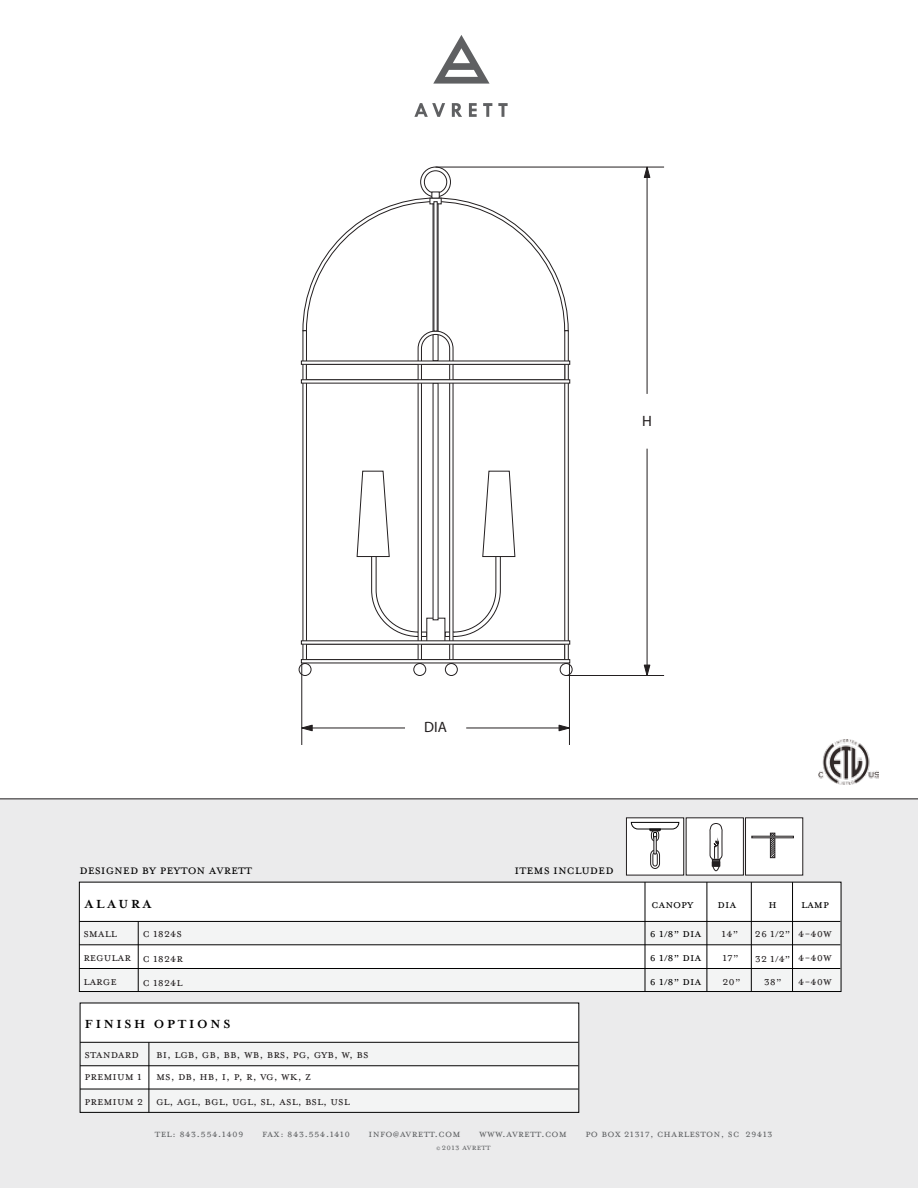
<style>
.page{position:relative;width:918px;height:1188px;background:#fff}
.page>*{position:absolute;margin:0;border:0;box-sizing:border-box;transform-origin:0 0}
.t1{font:15px "Mrs Eaves Small Caps OT";color:#010101}
.t2{font:15px "Myriad Pro";color:#231f20}
.t3{font:13.5px/24.2px "Mrs Eaves All Small Caps OT";color:#231f20}
.t4{font:13.5px/24.2px "Mrs Eaves All Small Caps OT";color:#020202}
.t5{font:700 13.5px "Mrs Eaves OT";letter-spacing:.2em;color:#010101}
.t6{font:13.5px "Mrs Eaves All Small Caps OT";color:#010101}
.t7{font:12px "Mrs Eaves All Small Caps OT";letter-spacing:.02em;color:#5f6163}
.t8{font:9.75px "Mrs Eaves All Small Caps OT";letter-spacing:.02em;color:#5f6163}
.s1{font-size:7.5px}
</style>
<div class="page">
<div style="left:0;top:799px;width:918px;height:389px;background:#ebebec"></div>
<div style="left:79px;top:921px;width:761px;height:24px;background:#f3f4f4"></div>
<div style="left:79px;top:968px;width:761px;height:24px;background:#f3f4f4"></div>
<div style="left:79px;top:882px;width:761px;height:39px;background:#fff"></div>
<div style="left:79px;top:945px;width:761px;height:23px;background:#fff"></div>
<hr style="left:79px;top:921px;width:761px;height:1px;background:#010101">
<hr style="left:79px;top:945px;width:761px;height:1px;background:#010101">
<hr style="left:79px;top:968px;width:761px;height:1px;background:#010101">
<hr style="left:138px;top:921px;width:1px;height:71px;background:#010101">
<hr style="left:707px;top:882px;width:1px;height:110px;background:#010101">
<hr style="left:645px;top:882px;width:1px;height:110px;background:#010101">
<hr style="left:751px;top:882px;width:1px;height:110px;background:#010101">
<hr style="left:792px;top:882px;width:1px;height:110px;background:#010101">
<div style="left:79px;top:882px;width:762px;height:110px;border:1px solid #010101"></div>
<div style="left:626px;top:818px;width:58px;height:57px;background:#fff;border:1px solid #231f20"></div>
<div style="left:686px;top:818px;width:58px;height:57px;background:#fff"></div>
<div style="left:745px;top:818px;width:58px;height:57px;background:#fff"></div>
<hr style="left:0;top:799px;width:918px;height:1px;background:#231f20">
<svg style="left:631px;top:822px;width:48px;height:47px"></svg>
<svg style="left:710px;top:823px;width:13px;height:48px"></svg>
<svg style="left:770px;top:833px;width:5px;height:25px"></svg>
<div style="left:752px;top:836px;width:42px;height:2px;background:#f3f4f4;border:1px solid #231f20"></div>
<img style="left:818px;top:740px;width:61px;height:45px">
<svg style="left:414px;top:103px;width:31px;height:14px"></svg>
<svg style="left:452px;top:103px;width:10px;height:14px"></svg>
<svg style="left:469px;top:103px;width:8px;height:14px"></svg>
<svg style="left:483px;top:103px;width:9px;height:14px"></svg>
<svg style="left:498px;top:103px;width:10px;height:14px"></svg>
<svg style="left:433px;top:35px;width:57px;height:49px"></svg>
<svg style="left:302px;top:166px;width:267px;height:498px"></svg>
<div style="left:299px;top:663px;width:12px;height:13px;border:1px solid #231f20;border-radius:50%"></div>
<div style="left:413px;top:663px;width:13px;height:13px;border:1px solid #231f20;border-radius:50%"></div>
<div style="left:445px;top:663px;width:13px;height:13px;border:1px solid #231f20;border-radius:50%"></div>
<div style="left:560px;top:663px;width:13px;height:13px;border:1px solid #231f20;border-radius:50%"></div>
<svg style="left:431px;top:192px;width:9px;height:6px"></svg>
<hr style="left:647px;top:449px;width:1px;height:227px;background:#231f20">
<hr style="left:647px;top:167px;width:1px;height:227px;background:#231f20">
<hr style="left:436px;top:167px;width:228px;height:1px;background:#231f20">
<hr style="left:566px;top:675px;width:98px;height:1px;background:#231f20">
<svg style="left:643px;top:166px;width:8px;height:12px"></svg>
<svg style="left:643px;top:664px;width:8px;height:11px"></svg>
<hr style="left:466px;top:728px;width:103px;height:1px;background:#231f20">
<hr style="left:302px;top:728px;width:103px;height:1px;background:#231f20">
<hr style="left:302px;top:664px;width:1px;height:81px;background:#231f20">
<hr style="left:569px;top:664px;width:1px;height:81px;background:#231f20">
<svg style="left:301px;top:724px;width:12px;height:8px"></svg>
<svg style="left:558px;top:724px;width:11px;height:8px"></svg>
<div style="left:80px;top:1042px;width:498px;height:24px;background:#f3f4f4"></div>
<div style="left:80px;top:1089px;width:498px;height:23px;background:#f3f4f4"></div>
<div style="left:80px;top:1003px;width:498px;height:39px;background:#fff"></div>
<div style="left:80px;top:1066px;width:498px;height:23px;background:#fff"></div>
<div style="left:80px;top:1003px;width:499px;height:110px;border:1px solid #010101"></div>
<hr style="left:80px;top:1042px;width:498px;height:1px;background:#010101">
<hr style="left:80px;top:1089px;width:498px;height:1px;background:#010101">
<hr style="left:80px;top:1065px;width:498px;height:1px;background:#010101">
<hr style="left:149px;top:1042px;width:1px;height:70px;background:#010101">
<p class="t2" style="left:642px;top:411px;width:11px">H</p>
<p class="t2" style="left:424px;top:718px;width:24px">DIA</p>
<p class="t1" style="left:79px;top:862px;width:174px">designed by peyton avrett</p>
<p class="t1" style="left:515px;top:862px;width:101px">items included</p>
<p class="t5" style="left:85px;top:897px;width:68px">ALAURA</p>
<p class="t6" style="left:651px;top:897px;width:44px">canopy</p>
<p class="t6" style="left:718px;top:897px;width:20px">DIA</p>
<p class="t6" style="left:769px;top:897px;width:10px">H</p>
<p class="t6" style="left:801px;top:897px;width:30px">LAMP</p>
<p class="t3" style="left:798px;top:921px;width:35px">4-40W<br>4-40W</p>
<p class="t3" style="left:83px;top:921px;width:49px">small regular</p>
<p class="t3" style="left:722px;top:920px;width:70px;line-height:25.7px">14” 26 1/2”<br>17” 32 1/4”</p>
<p class="t3" style="left:143px;top:920px;width:42px;line-height:25.7px">C 1824s<br>C 1824r</p>
<p class="t4" style="left:650px;top:921px;width:53px">6 1/8” dia<br>6 1/8” dia</p>
<p class="t3" style="left:83px;top:969px;width:35px">large</p>
<p class="t3" style="left:143px;top:970px;width:41px">C 1824L</p>
<p class="t4" style="left:650px;top:969px;width:53px">6 1/8” dia</p>
<p class="t3" style="left:722px;top:969px;width:20px">20”</p>
<p class="t3" style="left:764px;top:969px;width:70px">38” 4-40W</p>
<p class="t5" style="left:85px;top:1016px;width:147px">FINISH OPTIONS</p>
<p class="t3" style="left:85px;top:1044px;width:59px;line-height:21.9px">STANDARD<br>PREMIUM 1</p>
<p class="t3" style="left:85px;top:1089px;width:267px">PREMIUM 2 GL, AGL, bgl, ugl, sl, asl, bsl, usl</p>
<p class="t3" style="left:156px;top:1044px;width:214px;line-height:21.9px">BI, LGB, GB, BB, WB, brs, pg, gyb, w, bs<br>MS, DB, HB, I, P, R, VG, WK, z</p>
<p class="t7" style="left:155px;top:1127px;width:90px">tel: 843.554.1409</p>
<p class="t7" style="left:262px;top:1127px;width:90px">fax: 843.554.1410</p>
<p class="t7" style="left:369px;top:1127px;width:93px">info@avrett.com</p>
<p class="t7" style="left:479px;top:1127px;width:89px">www.avrett.com</p>
<p class="t7" style="left:585px;top:1127px;width:189px">po box 21317, charleston, sc 29413</p>
<p class="t8" style="left:437px;top:1142px;width:56px"><span class="s1">©</span> 2013 avrett</p>
</div>
